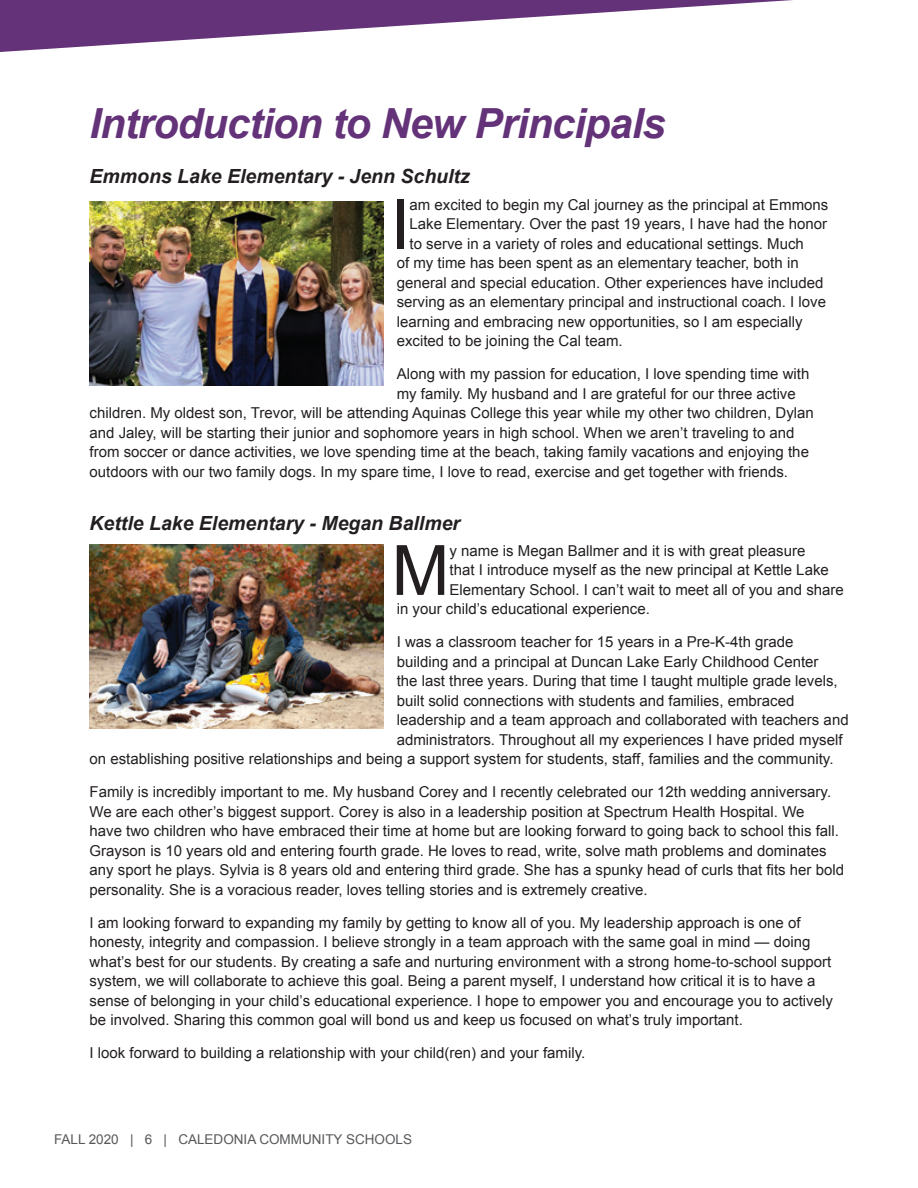
<style>
.page{position:relative;width:918px;height:1188px;background:#fff}
.page>*{position:absolute;margin:0;border:0;box-sizing:border-box;transform-origin:0 0}
.t1{font:69.45px "Arial";color:#231f20}
.t2{font:italic 700 41.55px "Arial";letter-spacing:-.02em;color:#633278}
.t3{font:italic 700 19.5px "Arial";color:#231f20}
.t4{font:15px/19.5px "Arial";color:#231f20}
.Tabs{font:13.5px "Arial";color:#57585a}
</style>
<div class="page">
<svg style="left:0;top:0;width:793px;height:52px"></svg>
<img style="left:90px;top:201px;width:293px;height:185px">
<img style="left:90px;top:545px;width:293px;height:184px">
<p class="t2" style="left:90px;top:97px;width:578px">Introduction to New Principals</p>
<p class="t3" style="left:90px;top:164px;width:382px">Emmons Lake Elementary - Jenn Schultz</p>
<p class="t1" style="left:390px;top:179px;width:21px">I</p>
<p class="t4" style="left:410px;top:195px;width:420px">am excited to begin my Cal journey as the principal at Emmons</p>
<p class="t4" style="left:410px;top:214px;width:419px">Lake Elementary. Over the past 19 years, I have had the honor</p>
<p class="t4" style="left:410px;top:234px;width:396px">to serve in a variety of roles and educational settings. Much</p>
<p class="t4" style="left:397px;top:253px;width:403px">of my time has been spent as an elementary teacher, both in</p>
<p class="t4" style="left:397px;top:273px;width:428px">general and special education. Other experiences have included</p>
<p class="t4" style="left:397px;top:292px;width:431px">serving as an elementary principal and instructional coach. I love</p>
<p class="t4" style="left:397px;top:312px;width:408px">learning and embracing new opportunities, so I am especially</p>
<p class="t4" style="left:397px;top:331px;width:227px">excited to be joining the Cal team.</p>
<p class="t4" style="left:397px;top:364px;width:414px">Along with my passion for education, I love spending time with</p>
<p class="t4" style="left:397px;top:384px;width:401px">my family. My husband and I are grateful for our three active</p>
<p class="t4" style="left:90px;top:403px;width:726px">children. My oldest son, Trevor, will be attending Aquinas College this year while my other two children, Dylan</p>
<p class="t4" style="left:90px;top:423px;width:707px">and Jaley, will be starting their junior and sophomore years in high school. When we aren’t traveling to and</p>
<p class="t4" style="left:90px;top:442px;width:721px">from soccer or dance activities, we love spending time at the beach, taking family vacations and enjoying the</p>
<p class="t4" style="left:90px;top:462px;width:700px">outdoors with our two family dogs. In my spare time, I love to read, exercise and get together with friends.</p>
<p class="t3" style="left:90px;top:510px;width:372px">Kettle Lake Elementary - Megan Ballmer</p>
<p class="t1" style="left:392px;top:525px;width:59px">M</p>
<p class="t4" style="left:450px;top:541px;width:357px">y name is Megan Ballmer and it is with great pleasure</p>
<p class="t4" style="left:450px;top:561px;width:381px">that I introduce myself as the new principal at Kettle Lake</p>
<p class="t4" style="left:450px;top:580px;width:396px">Elementary School. I can’t wait to meet all of you and share</p>
<p class="t4" style="left:397px;top:600px;width:255px">in your child’s educational experience.</p>
<p class="t4" style="left:397px;top:633px;width:398px">I was a classroom teacher for 15 years in a Pre-K-4th grade</p>
<p class="t4" style="left:397px;top:652px;width:423px">building and a principal at Duncan Lake Early Childhood Center</p>
<p class="t4" style="left:397px;top:672px;width:443px">the last three years. During that time I taught multiple grade levels,</p>
<p class="t4" style="left:397px;top:691px;width:399px">built solid connections with students and families, embraced</p>
<p class="t4" style="left:397px;top:711px;width:453px">leadership and a team approach and collaborated with teachers and</p>
<p class="t4" style="left:397px;top:730px;width:447px">administrators. Throughout all my experiences I have prided myself</p>
<p class="t4" style="left:90px;top:750px;width:746px">on establishing positive relationships and being a support system for students, staff, families and the community.</p>
<p class="t4" style="left:90px;top:783px;width:756px">Family is incredibly important to me. My husband Corey and I recently celebrated our 12th wedding anniversary.<br>We are each other’s biggest support. Corey is also in a leadership position at Spectrum Health Hospital. We<br>have two children who have embraced their time at home but are looking forward to going back to school this fall.<br>Grayson is 10 years old and entering fourth grade. He loves to read, write, solve math problems and dominates any sport he plays. Sylvia is 8 years old and entering third grade. She has a spunky head of curls that fits her bold personality. She is a voracious reader, loves telling stories and is extremely creative.</p>
<p class="t4" style="left:90px;top:913px;width:745px">I am looking forward to expanding my family by getting to know all of you. My leadership approach is one of honesty, integrity and compassion. I believe strongly in a team approach with the same goal in mind — doing what’s best for our students. By creating a safe and nurturing environment with a strong home-to-school support system, we will collaborate to achieve this goal. Being a parent myself, I understand how critical it is to have a sense of belonging in your child’s educational experience. I hope to empower you and encourage you to actively be involved. Sharing this common goal will bond us and keep us focused on what’s truly important.</p>
<p class="t4" style="left:90px;top:1044px;width:497px">I look forward to building a relationship with your child(ren) and your family.</p>
<p class="Tabs" style="left:54px;top:1130px;width:360px">FALL 2020 | 6 | CALEDONIA COMMUNITY SCHOOLS</p>
</div>
